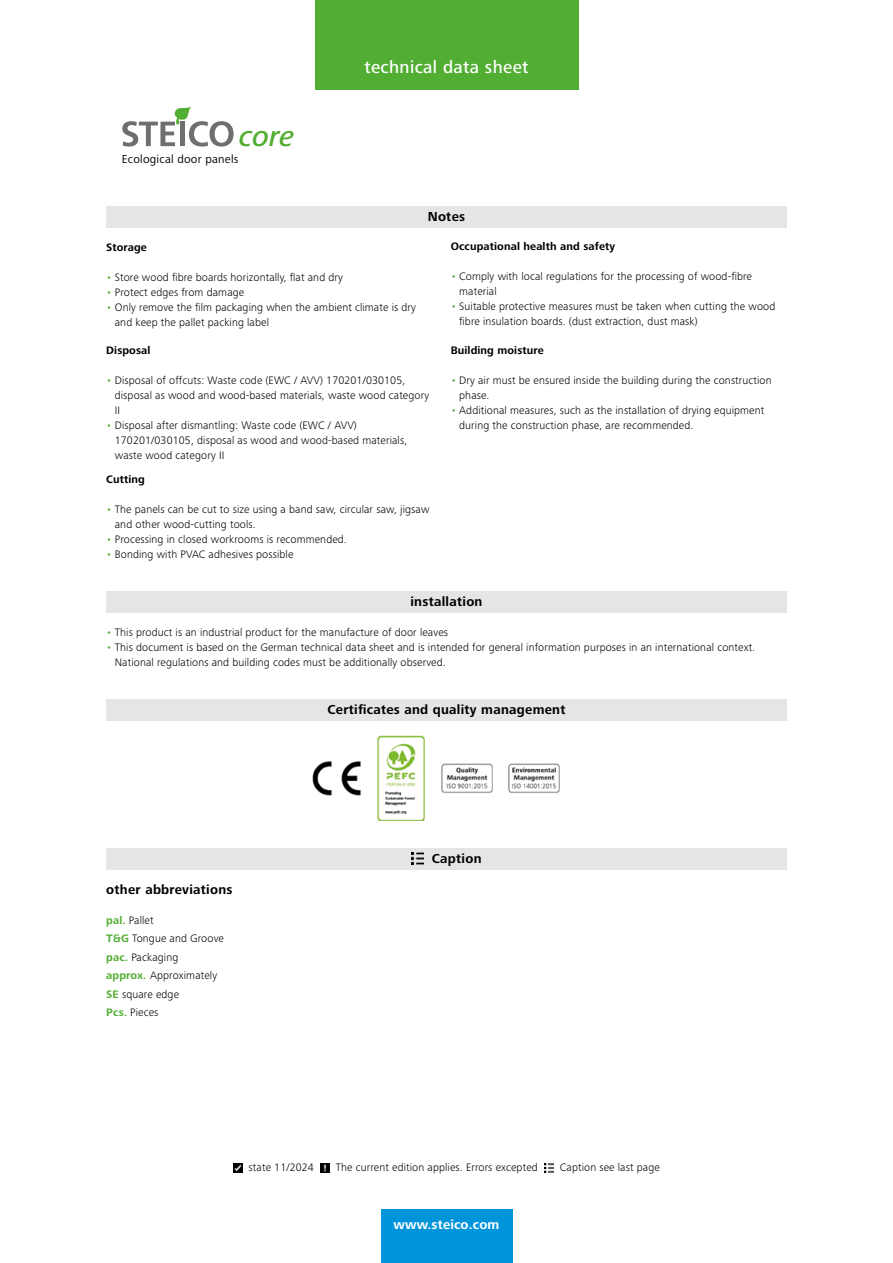
<style>
.page{position:relative;width:893px;height:1263px;background:#fff}
.page>*{position:absolute;margin:0;border:0;box-sizing:border-box;transform-origin:0 0}
.t1{font:italic 500 29.7px "Frutiger Next LTW1 G";color:#52ae32}
.t2{font:500 18px "Frutiger Next LTW1 G";letter-spacing:.02em;color:#fff}
.t3{font:700 13.5px "Frutiger Next LTW1 G";letter-spacing:.02em;color:#000}
.t4{font:700 13.5px "Frutiger Next LTW1 G";letter-spacing:.01em;color:#fff}
.t5{font:12px "Frutiger Next LTW1 G";letter-spacing:.02em;color:#000}
.t6{font:300 11.25px/15px "Frutiger Next LTW1 G";letter-spacing:.01em;color:#000}
.t7{font:700 11.25px "Frutiger Next LTW1 G";letter-spacing:.01em;color:#000}
.s1{color:#52ae32}
.s2{font-weight:700;color:#52ae32}
</style>
<div class="page">
<svg style="left:122px;top:106px;width:112px;height:41px"></svg>
<div style="left:106px;top:206px;width:681px;height:21px;background:#e5e5e5"></div>
<div style="left:106px;top:591px;width:681px;height:22px;background:#e5e5e5"></div>
<div style="left:106px;top:699px;width:681px;height:21px;background:#e5e5e5"></div>
<img style="left:312px;top:735px;width:248px;height:85px">
<div style="left:106px;top:848px;width:681px;height:22px;background:#e5e5e5"></div>
<svg style="left:411px;top:853px;width:12px;height:12px"></svg>
<div style="left:315px;top:0;width:263px;height:89px;background:#52ae32"></div>
<div style="left:381px;top:1210px;width:131px;height:53px;background:#0095db"></div>
<svg style="left:233px;top:1163px;width:9px;height:9px"></svg>
<svg style="left:320px;top:1163px;width:10px;height:9px"></svg>
<svg style="left:544px;top:1163px;width:10px;height:9px"></svg>
<h1 class="t1" style="left:239px;top:119px;width:57px">core</h1>
<p class="t5" style="left:122px;top:152px;width:118px">Ecological door panels</p>
<h2 class="t2" style="left:364px;top:56px;width:166px">technical data sheet</h2>
<p class="t3" style="left:428px;top:209px;width:39px">Notes</p>
<p class="t7" style="left:106px;top:240px;width:42px">Storage</p>
<p class="t6" style="left:106px;top:269px;width:238px"><span class="s1">•</span> Store wood fibre boards horizontally, flat and dry</p>
<p class="t6" style="left:106px;top:284px;width:139px"><span class="s1">•</span> Protect edges from damage</p>
<p class="t6" style="left:115px;top:299px;width:303px;text-indent:-9px"><span class="s1">•</span> Only remove the film packaging when the ambient climate is dry and keep the pallet packing label</p>
<p class="t7" style="left:106px;top:344px;width:46px">Disposal</p>
<p class="t6" style="left:115px;top:373px;width:316px;text-indent:-9px"><span class="s1">•</span> Disposal of offcuts: Waste code (EWC / AVV) 170201/030105, disposal as wood and wood-based materials, waste wood category<br>II</p>
<p class="t6" style="left:115px;top:418px;width:294px;text-indent:-9px"><span class="s1">•</span> Disposal after dismantling: Waste code (EWC / AVV)<br>170201/030105, disposal as wood and wood-based materials, waste wood category II</p>
<p class="t7" style="left:106px;top:473px;width:40px">Cutting</p>
<p class="t6" style="left:115px;top:502px;width:316px;text-indent:-9px"><span class="s1">•</span> The panels can be cut to size using a band saw, circular saw, jigsaw and other wood-cutting tools.</p>
<p class="t6" style="left:106px;top:532px;width:242px"><span class="s1">•</span> Processing in closed workrooms is recommended.</p>
<p class="t6" style="left:106px;top:547px;width:189px"><span class="s1">•</span> Bonding with PVAC adhesives possible</p>
<p class="t7" style="left:451px;top:240px;width:166px">Occupational health and safety</p>
<p class="t6" style="left:459px;top:269px;width:294px;text-indent:-9px"><span class="s1">•</span> Comply with local regulations for the processing of wood-fibre material</p>
<p class="t6" style="left:459px;top:299px;width:318px;text-indent:-9px"><span class="s1">•</span> Suitable protective measures must be taken when cutting the wood fibre insulation boards. (dust extraction, dust mask)</p>
<p class="t7" style="left:451px;top:344px;width:94px">Building moisture</p>
<p class="t6" style="left:459px;top:373px;width:314px;text-indent:-9px"><span class="s1">•</span> Dry air must be ensured inside the building during the construction phase.</p>
<p class="t6" style="left:459px;top:403px;width:307px;text-indent:-9px"><span class="s1">•</span> Additional measures, such as the installation of drying equipment during the construction phase, are recommended.</p>
<p class="t3" style="left:410px;top:594px;width:74px">installation</p>
<p class="t6" style="left:106px;top:624px;width:343px"><span class="s1">•</span> This product is an industrial product for the manufacture of door leaves</p>
<p class="t6" style="left:115px;top:639px;width:642px;text-indent:-9px"><span class="s1">•</span> This document is based on the German technical data sheet and is intended for general information purposes in an international context.<br>National regulations and building codes must be additionally observed.</p>
<p class="t3" style="left:327px;top:702px;width:240px">Certificates and quality management</p>
<p class="t3" style="left:106px;top:882px;width:128px">other abbreviations</p>
<p class="t6" style="left:106px;top:911px;width:119px;line-height:18.5px"><span class="s2">pal.</span> Pallet<br><span class="s2">T&amp;G</span> Tongue and Groove <span class="s2">pac.</span> Packaging<br><span class="s2">approx.</span> Approximately<br><span class="s2">SE</span> square edge<br><span class="s2">Pcs.</span> Pieces</p>
<p class="t3" style="left:432px;top:851px;width:51px">Caption</p>
<p class="t6" style="left:249px;top:1160px;width:67px">state 11/2024</p>
<p class="t6" style="left:336px;top:1160px;width:204px">The current edition applies. Errors excepted</p>
<p class="t6" style="left:560px;top:1160px;width:101px">Caption see last page</p>
<p class="t4" style="left:394px;top:1217px;width:107px">www.steico.com</p>
</div>
